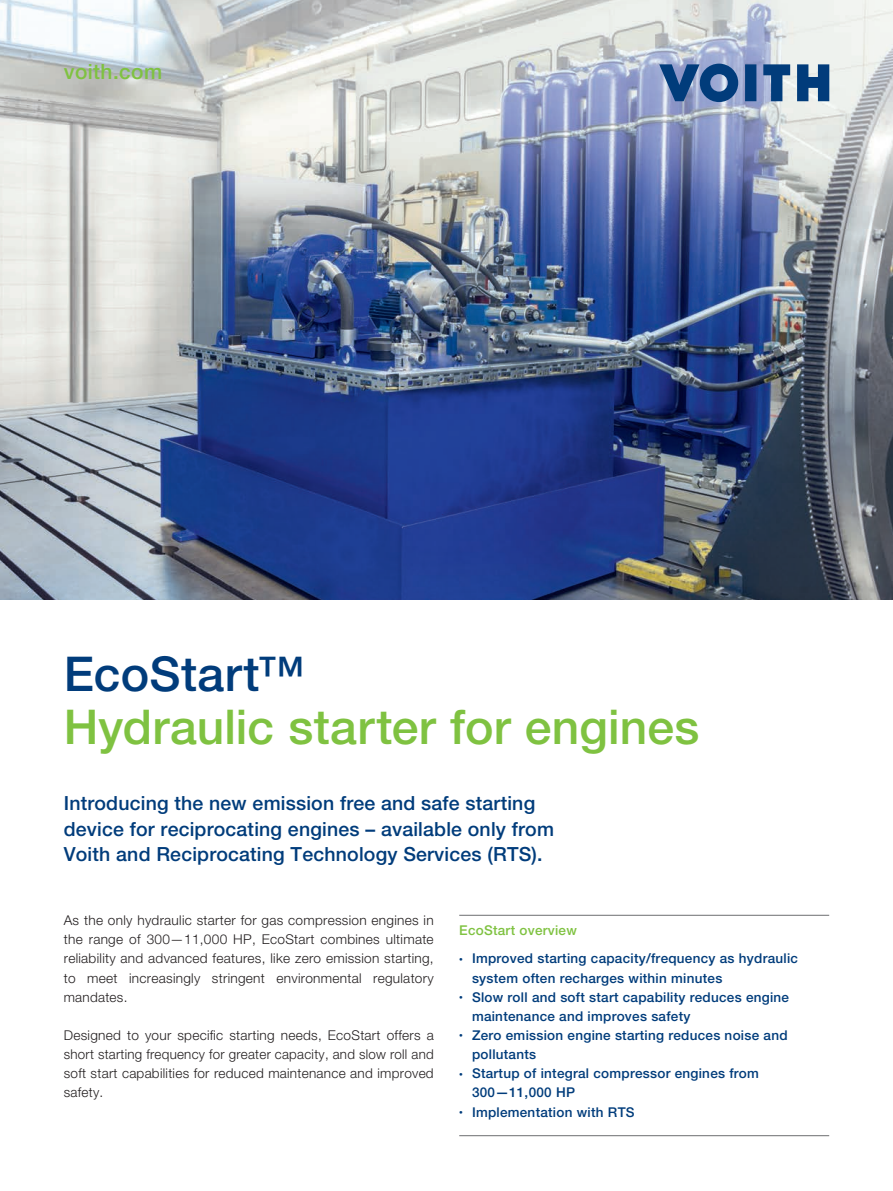
<style>
.page{position:relative;width:893px;height:1191px;background:#fff}
.page>*{position:absolute;margin:0;border:0;box-sizing:border-box;transform-origin:0 0}
.t1{font:500 48px "Helvetica Neue LT Pro";color:#7fc241}
.t2{font:500 48px "Helvetica Neue LT Pro";letter-spacing:.01em;color:#013c7b}
.t3{font:500 21px "Helvetica Neue LT Pro";letter-spacing:.02em;color:#7fc241}
.t4{font:500 19.5px/25.5px "Helvetica Neue LT Pro";letter-spacing:.01em;color:#013c7b}
.t5{font:300 13.5px/19.2px "Helvetica Neue LT Pro";letter-spacing:.02em;color:#231f20;text-align:justify}
.t6{font:500 13.5px/19.2px "Helvetica Neue LT Pro";letter-spacing:.02em;color:#013c7b}
.t7{font:500 13.5px "Helvetica Neue LT Pro";letter-spacing:.02em;color:#7fc241}
.s1{font-size:7.5px}
</style>
<div class="page">
<img style="left:0;top:0;width:893px;height:600px">
<hr style="left:459px;top:915px;width:370px;height:1px;background:#6c6d70">
<hr style="left:459px;top:1135px;width:370px;height:1px;background:#6c6d70">
<svg style="left:659px;top:64px;width:79px;height:38px"></svg>
<svg style="left:745px;top:64px;width:11px;height:37px"></svg>
<svg style="left:763px;top:64px;width:27px;height:37px"></svg>
<svg style="left:797px;top:64px;width:32px;height:37px"></svg>
<h2 class="t3" style="left:64px;top:59px;width:100px">voith.com</h2>
<h1 class="t2" style="left:64px;top:646px;width:242px">EcoStart™</h1>
<h1 class="t1" style="left:64px;top:698px;width:637px">Hydraulic starter for engines</h1>
<h3 class="t4" style="left:64px;top:790px;width:492px">Introducing the new emission free and safe starting device for reciprocating engines – available only from<br>Voith and Reciprocating Technology Services (RTS).</h3>
<p class="t5" style="left:64px;top:910px;width:371px">As the only hydraulic starter for gas compression engines in the range of 300—11,000 HP, EcoStart combines ultimate reliability and advanced features, like zero emission starting, to meet increasingly stringent environmental regulatory mandates.</p>
<p class="t5" style="left:64px;top:1025px;width:371px">Designed to your specific starting needs, EcoStart offers a short starting frequency for greater capacity, and slow roll and soft start capabilities for reduced maintenance and improved safety.</p>
<p class="t7" style="left:459px;top:922px;width:119px">EcoStart overview</p>
<p class="t6" style="left:472px;top:949px;width:328px;text-indent:-13px"><span class="s1">•</span> Improved starting capacity/frequency as hydraulic system often recharges within minutes</p>
<p class="t6" style="left:472px;top:987px;width:319px;text-indent:-13px"><span class="s1">•</span> Slow roll and soft start capability reduces engine maintenance and improves safety</p>
<p class="t6" style="left:472px;top:1025px;width:317px;text-indent:-13px"><span class="s1">•</span> Zero emission engine starting reduces noise and pollutants</p>
<p class="t6" style="left:472px;top:1063px;width:288px;text-indent:-13px"><span class="s1">•</span> Startup of integral compressor engines from<br>300—11,000 HP</p>
<p class="t6" style="left:459px;top:1102px;width:177px"><span class="s1">•</span> Implementation with RTS</p>
</div>
